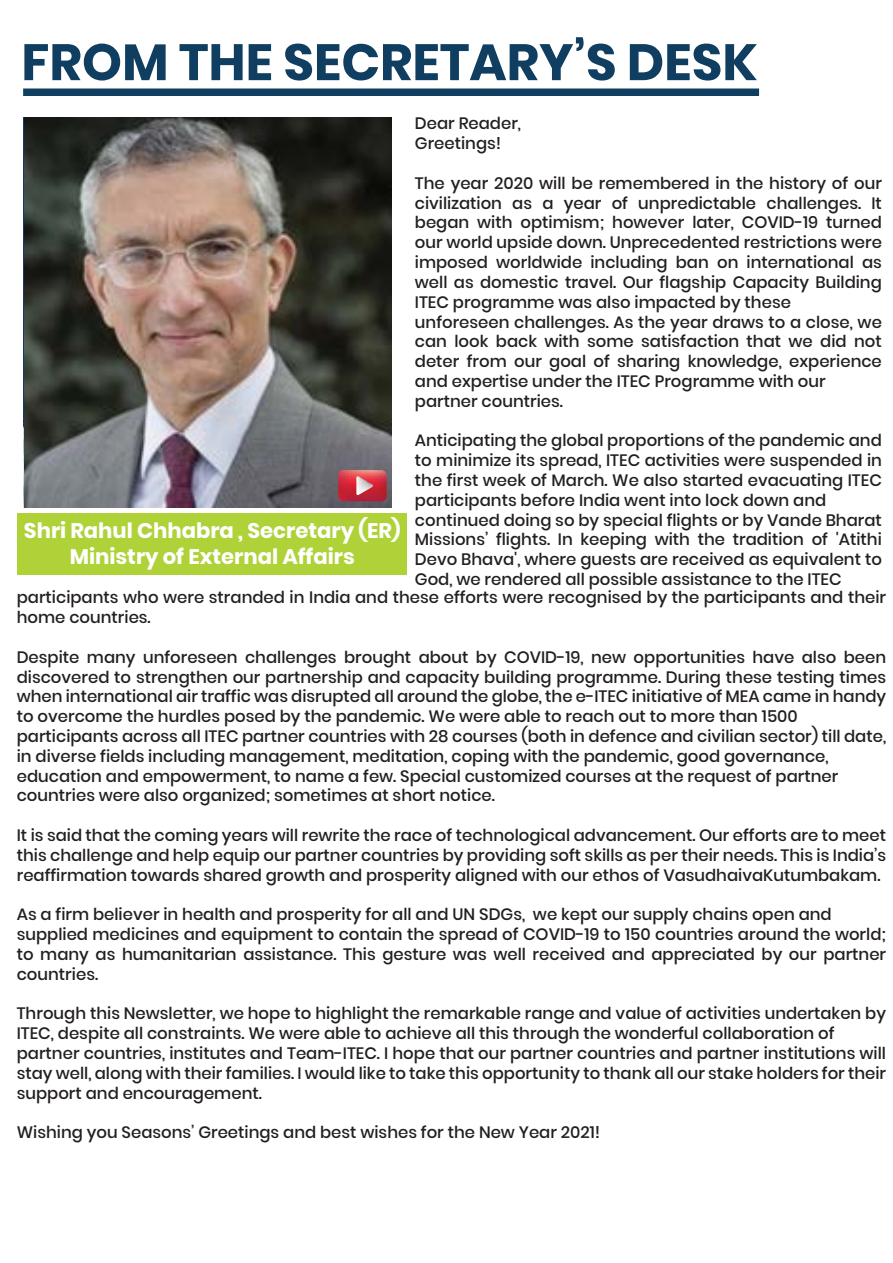
<style>
.page{position:relative;width:893px;height:1263px;background:#fff}
.page>*{position:absolute;margin:0;border:0;box-sizing:border-box;transform-origin:0 0}
.t1{font:700 51px "Poppins";color:#103e60}
.t2{font:700 21.15px/25.3px "Poppins";color:#fff;text-align:center}
.t3{font:500 16.5px/19.8px "Poppins";color:#231f20}
</style>
<div class="page">
<div style="left:17px;top:513px;width:390px;height:62px;background:#afd239"></div>
<div style="left:23px;top:88px;width:736px;height:8px;background:#103e60"></div>
<img style="left:25px;top:117px;width:366px;height:391px">
<svg style="left:338px;top:470px;width:49px;height:31px;background:#ce4a57"></svg>
<h1 class="t1" style="left:21px;top:33px;width:738px">FROM THE SECRETARY’S DESK</h1>
<p class="t3" style="left:415px;top:114px;width:108px">Dear Reader,<br>Greetings!</p>
<p class="t3" style="left:415px;top:173px;width:468px">The year 2020 will be remembered in the history of our civilization as a year of unpredictable challenges. It began with optimism; however later, COVID-19 turned our world upside down. Unprecedented restrictions were imposed worldwide including ban on international as well as domestic travel. Our flagship Capacity Building ITEC programme was also impacted by these unforeseen challenges. As the year draws to a close, we can look back with some satisfaction that we did not deter from our goal of sharing knowledge, experience and expertise under the ITEC Programme with our partner countries.</p>
<p class="t3" style="left:415px;top:431px;width:468px">Anticipating the global proportions of the pandemic and</p>
<p class="t3" style="left:415px;top:450px;width:468px">to minimize its spread, ITEC activities were suspended in</p>
<p class="t3" style="left:415px;top:470px;width:468px">the first week of March. We also started evacuating ITEC</p>
<p class="t3" style="left:415px;top:490px;width:413px">participants before India went into lock down and</p>
<p class="t3" style="left:415px;top:510px;width:468px">continued doing so by special flights or by Vande Bharat</p>
<p class="t3" style="left:415px;top:530px;width:468px">Missions’ flights. In keeping with the tradition of 'Atithi</p>
<p class="t3" style="left:415px;top:549px;width:468px">Devo Bhava', where guests are received as equivalent to</p>
<p class="t3" style="left:415px;top:569px;width:428px">God, we rendered all possible assistance to the ITEC</p>
<p class="t3" style="left:17px;top:588px;width:871px">participants who were stranded in India and these efforts were recognised by the participants and their</p>
<p class="t3" style="left:17px;top:608px;width:136px">home countries.</p>
<p class="t3" style="left:17px;top:647px;width:871px">Despite many unforeseen challenges brought about by COVID-19, new opportunities have also been discovered to strengthen our partnership and capacity building programme. During these testing times when international air traffic was disrupted all around the globe, the e-ITEC initiative of MEA came in handy to overcome the hurdles posed by the pandemic. We were able to reach out to more than 1500 participants across all ITEC partner countries with 28 courses (both in defence and civilian sector) till date, in diverse fields including management, meditation, coping with the pandemic, good governance, education and empowerment, to name a few. Special customized courses at the request of partner countries were also organized; sometimes at short notice.</p>
<p class="t3" style="left:17px;top:825px;width:871px;text-align:justify">It is said that the coming years will rewrite the race of technological advancement. Our efforts are to meet this challenge and help equip our partner countries by providing soft skills as per their needs. This is India’s reaffirmation towards shared growth and prosperity aligned with our ethos of VasudhaivaKutumbakam.</p>
<p class="t3" style="left:17px;top:905px;width:871px">As a firm believer in health and prosperity for all and UN SDGs, we kept our supply chains open and supplied medicines and equipment to contain the spread of COVID-19 to 150 countries around the world; to many as humanitarian assistance. This gesture was well received and appreciated by our partner countries.</p>
<p class="t3" style="left:17px;top:1004px;width:871px">Through this Newsletter, we hope to highlight the remarkable range and value of activities undertaken by ITEC, despite all constraints. We were able to achieve all this through the wonderful collaboration of partner countries, institutes and Team-ITEC. I hope that our partner countries and partner institutions will stay well, along with their families. I would like to take this opportunity to thank all our stake holders for their support and encouragement.</p>
<p class="t3" style="left:17px;top:1122px;width:585px">Wishing you Seasons’ Greetings and best wishes for the New Year 2021!</p>
<p class="t2" style="left:24px;top:518px;width:378px">Shri Rahul Chhabra , Secretary (ER)<br>Ministry of External Affairs</p>
</div>
